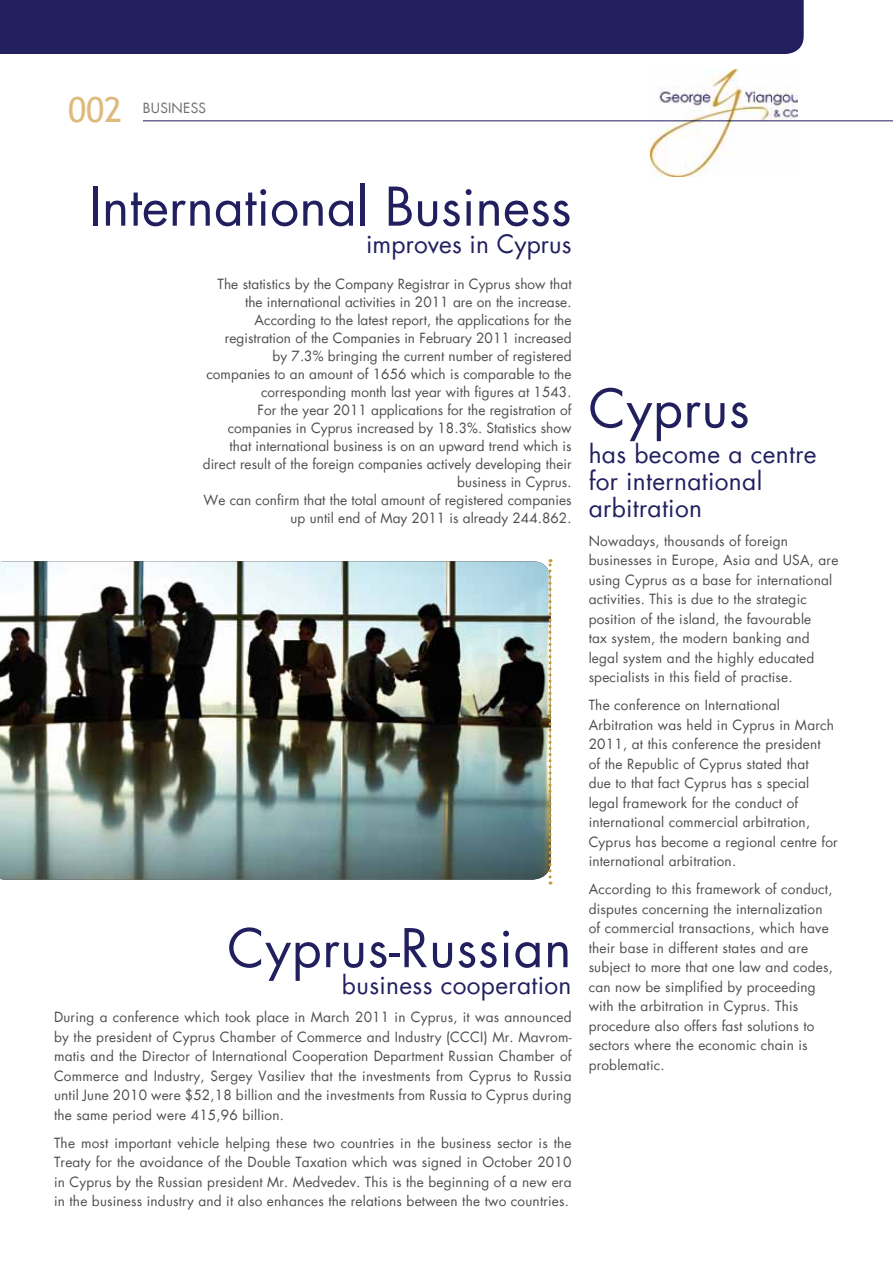
<style>
.page{position:relative;width:893px;height:1263px;background:#fff}
.page>*{position:absolute;margin:0;border:0;box-sizing:border-box;transform-origin:0 0}
.t1{font:57px "Kp Linea";color:#221f5f}
.t2{font:34.5px "Trebuchet MS";color:#ddba7c}
.t3{font:27px/27px "Kp Linea";letter-spacing:.01em;color:#221f5f}
.t4{font:15px/19.5px "Kp Linea";letter-spacing:.01em;color:#4d4d4f}
.t5{font:15px "Kp Linea";letter-spacing:.01em;color:#6d6e71}
</style>
<div class="page">
<div style="left:0;top:0;width:804px;height:54px;background:#221f5f"></div>
<hr style="left:143px;top:121px;width:750px;height:1px;background:#221f5f">
<img style="left:651px;top:69px;width:147px;height:107px">
<img style="left:0;top:561px;width:549px;height:318px">
<svg style="left:549px;top:559px;width:3px;height:325px"></svg>
<h2 class="t2" style="left:68px;top:89px;width:56px">002</h2>
<p class="t5" style="left:143px;top:99px;width:65px">BUSINESS</p>
<h1 class="t1" style="left:90px;top:172px;width:484px">International Business</h1>
<h3 class="t3" style="left:366px;top:230px;width:207px">improves in Cyprus</h3>
<p class="t4" style="left:203px;top:275px;width:370px;line-height:18px;text-align:right">The statistics by the Company Registrar in Cyprus show that the international activities in 2011 are on the increase.<br>According to the latest report, the applications for the registration of the Companies in February 2011 increased<br>by 7.3% bringing the current number of registered<br>companies to an amount of 1656 which is comparable to the corresponding month last year with figures at 1543.<br>For the year 2011 applications for the registration of companies in Cyprus increased by 18.3%. Statistics show that international business is on an upward trend which is direct result of the foreign companies actively developing their business in Cyprus.<br>We can confirm that the total amount of registered companies up until end of May 2011 is already 244.862.</p>
<h1 class="t1" style="left:227px;top:914px;width:346px">Cyprus-Russian</h1>
<h3 class="t3" style="left:342px;top:971px;width:231px">business cooperation</h3>
<p class="t4" style="left:54px;top:1007px;width:519px;text-align:justify">During a conference which took place in March 2011 in Cyprus, it was announced by the president of Cyprus Chamber of Commerce and Industry (CCCI) Mr. Mavrom&shy;matis and the Director of International Cooperation Department Russian Chamber of Commerce and Industry, Sergey Vasiliev that the investments from Cyprus to Russia until June 2010 were $52,18 billion and the investments from Russia to Cyprus during the same period were 415,96 billion.</p>
<p class="t4" style="left:54px;top:1133px;width:519px;text-align:justify">The most important vehicle helping these two countries in the business sector is the Treaty for the avoidance of the Double Taxation which was signed in October 2010 in Cyprus by the Russian president Mr. Medvedev. This is the beginning of a new era in the business industry and it also enhances the relations between the two countries.</p>
<h1 class="t1" style="left:589px;top:374px;width:163px">Cyprus</h1>
<h3 class="t3" style="left:589px;top:441px;width:229px">has become a centre for international arbitration</h3>
<p class="t4" style="left:589px;top:531px;width:251px">Nowadays, thousands of foreign businesses in Europe, Asia and USA, are using Cyprus as a base for international activities. This is due to the strategic position of the island, the favourable<br>tax system, the modern banking and legal system and the highly educated specialists in this field of practise.</p>
<p class="t4" style="left:589px;top:695px;width:251px">The conference on International Arbitration was held in Cyprus in March 2011, at this conference the president<br>of the Republic of Cyprus stated that<br>due to that fact Cyprus has s special legal framework for the conduct of international commercial arbitration, Cyprus has become a regional centre for international arbitration.</p>
<p class="t4" style="left:589px;top:879px;width:246px">According to this framework of conduct, disputes concerning the internalization of commercial transactions, which have their base in different states and are subject to more that one law and codes, can now be simplified by proceeding with the arbitration in Cyprus. This procedure also offers fast solutions to sectors where the economic chain is problematic.</p>
</div>
